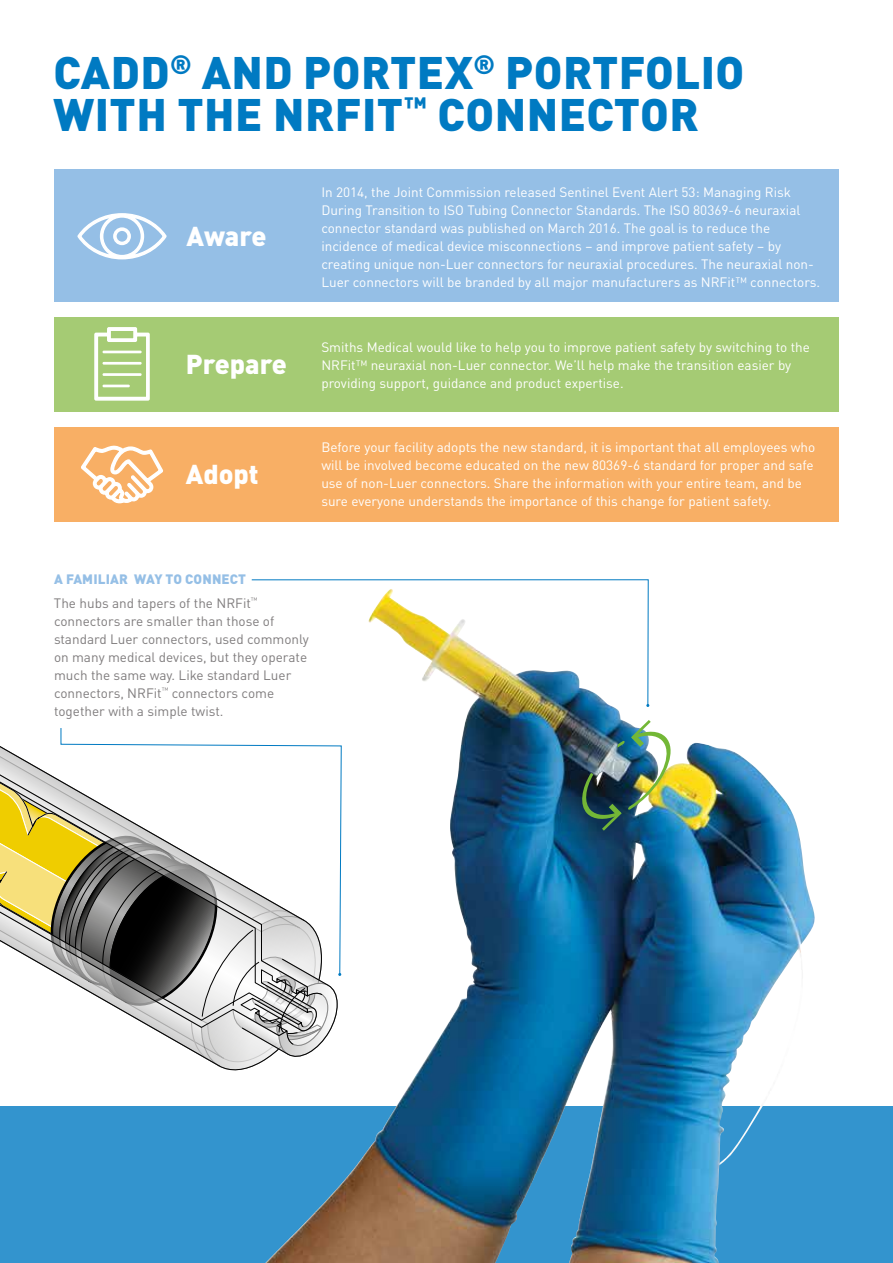
<style>
.page{position:relative;width:893px;height:1263px;background:#fff}
.page>*{position:absolute;margin:0;border:0;box-sizing:border-box;transform-origin:0 0}
.t1{font:900 45px/42px "DINOT";letter-spacing:.01em;color:#007ac2}
.t2{font:900 27px "DINOT";color:#fff}
.t3{font:13.5px/18px "DINOT";color:#fff}
.t4{font:13.5px/18px "DINOT";color:#7f7c7d}
.s1{font-weight:900;color:#95bfe6}
</style>
<div class="page">
<div style="left:55px;top:427px;width:784px;height:95px;background:#f8af65"></div>
<div style="left:54px;top:317px;width:785px;height:94px;background:#a5cb74"></div>
<div style="left:55px;top:169px;width:784px;height:133px;background:#95bfe6"></div>
<div style="left:0;top:1106px;width:893px;height:157px;background:#3394ce"></div>
<svg style="left:94px;top:327px;width:56px;height:74px"></svg>
<svg style="left:77px;top:213px;width:90px;height:47px"></svg>
<svg style="left:81px;top:445px;width:83px;height:59px"></svg>
<img style="left:265px;top:704px;width:550px;height:559px">
<img style="left:579px;top:720px;width:98px;height:111px">
<svg style="left:251px;top:579px;width:398px;height:127px"></svg>
<svg style="left:60px;top:727px;width:282px;height:248px"></svg>
<svg style="left:0;top:735px;width:341px;height:337px"></svg>
<h1 class="t1" style="left:54px;top:48px;width:692px">CADD<sup>®</sup> AND PORTEX<sup>®</sup> PORTFOLIO<br>WITH THE NRFIT<sup>™</sup> CONNECTOR</h1>
<h2 class="t2" style="left:187px;top:214px;width:81px">Aware</h2>
<h2 class="t2" style="left:186px;top:343px;width:102px">Prepare</h2>
<h2 class="t2" style="left:186px;top:453px;width:74px">Adopt</h2>
<p class="t3" style="left:321px;top:183px;width:500px">In 2014, the Joint Commission released Sentinel Event Alert 53: Managing Risk During Transition to ISO Tubing Connector Standards. The ISO 80369-6 neuraxial connector standard was published on March 2016. The goal is to reduce the incidence of medical device misconnections – and improve patient safety – by creating unique non-Luer connectors for neuraxial procedures. The neuraxial non-Luer connectors will be branded by all major manufacturers as NRFit™ connectors.</p>
<p class="t3" style="left:321px;top:337px;width:490px">Smiths Medical would like to help you to improve patient safety by switching to the<br>NRFit™ neuraxial non-Luer connector. We’ll help make the transition easier by providing support, guidance and product expertise.</p>
<p class="t3" style="left:321px;top:438px;width:495px">Before your facility adopts the new standard, it is important that all employees who will be involved become educated on the new 80369-6 standard for proper and safe use of non-Luer connectors. Share the information with your entire team, and be sure everyone understands the importance of this change for patient safety.</p>
<p class="t4" style="left:54px;top:567px;width:205px;line-height:23.4px"><span class="s1">A FAMILIAR WAY TO CONNECT<br></span>The hubs and tapers of the NRFit<sup>™</sup></p>
<p class="t4" style="left:54px;top:611px;width:256px">connectors are smaller than those of standard Luer connectors, used commonly on many medical devices, but they operate much the same way. Like standard Luer connectors, NRFit<sup>™</sup> connectors come together with a simple twist.</p>
</div>
